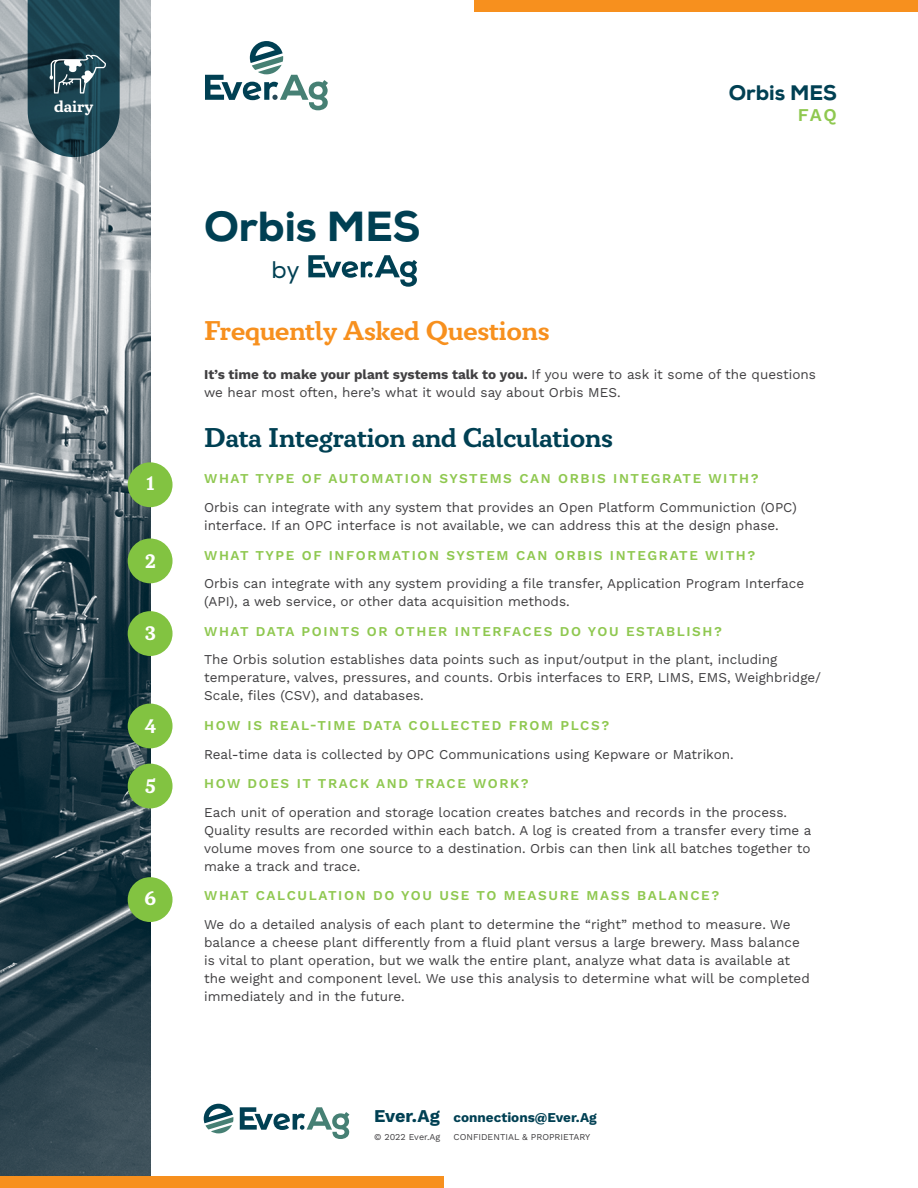
<style>
.page{position:relative;width:918px;height:1188px;background:#fff}
.page>*{position:absolute;margin:0;border:0;box-sizing:border-box;transform-origin:0 0}
.t1{font:800 42px "Nexa";color:#004053}
.t2{font:700 27px "Circe Slab B";color:#004053}
.t3{font:700 27px "Circe Slab B";color:#f7901e}
.t4{font:24px "Nexa";color:#004053}
.t5{font:800 21px "Nexa";color:#004053}
.t6{font:700 19.5px "Circe Slab B";color:#fff}
.t7{font:600 18px "Work Sans";color:#8fc850}
.t8{font:700 16.5px "Circe Slab C";color:#fff}
.t9{font:13.5px/18px "Work Sans";color:#414042}
.t10{font:600 13.5px "Work Sans";letter-spacing:.12em;color:#8fc850}
.t11{font:700 13.5px "Work Sans";color:#004053}
.t12{font:9px "Work Sans";color:#414042}
.s1{font-weight:700}
.s2{font-size:18px}
</style>
<div class="page">
<img style="left:0;top:0;width:150px;height:1176px">
<svg style="left:205px;top:41px;width:123px;height:69px"></svg>
<div style="left:474px;top:0;width:444px;height:12px;background:#f7901e"></div>
<div style="left:0;top:1176px;width:444px;height:12px;background:#f7901e"></div>
<div style="left:128px;top:462px;width:45px;height:45px;background:#82c341;border-radius:50%"></div>
<div style="left:128px;top:538px;width:45px;height:45px;background:#82c341;border-radius:50%"></div>
<div style="left:128px;top:611px;width:45px;height:45px;background:#82c341;border-radius:50%"></div>
<div style="left:128px;top:704px;width:45px;height:44px;background:#82c341;border-radius:50%"></div>
<div style="left:128px;top:764px;width:45px;height:44px;background:#82c341;border-radius:50%"></div>
<div style="left:128px;top:877px;width:45px;height:45px;background:#82c341;border-radius:50%"></div>
<svg style="left:28px;top:0;width:92px;height:157px;background:#2a4e5a"></svg>
<svg style="left:308px;top:255px;width:109px;height:32px"></svg>
<svg style="left:204px;top:1104px;width:29px;height:29px"></svg>
<svg style="left:240px;top:1107px;width:109px;height:32px"></svg>
<p class="t8" style="left:54px;top:96px;width:41px">dairy</p>
<h3 class="t6" style="left:146px;top:472px;width:10px">1</h3>
<h3 class="t6" style="left:145px;top:550px;width:12px">2</h3>
<h3 class="t6" style="left:145px;top:622px;width:12px">3</h3>
<h3 class="t6" style="left:145px;top:715px;width:13px">4</h3>
<h3 class="t6" style="left:145px;top:775px;width:12px">5</h3>
<h3 class="t6" style="left:145px;top:887px;width:13px">6</h3>
<h3 class="t5" style="left:729px;top:79px;width:110px">Orbis MES</h3>
<h1 class="t1" style="left:204px;top:200px;width:218px">Orbis MES</h1>
<h3 class="t4" style="left:272px;top:255px;width:29px">by</h3>
<h3 class="t7" style="left:798px;top:101px;width:41px">FAQ</h3>
<h2 class="t3" style="left:204px;top:315px;width:347px">Frequently Asked Questions</h2>
<p class="t9" style="left:204px;top:364px;width:613px"><span class="s1">It’s time to make your plant systems talk to you.</span> If you were to ask it some of the questions we hear most often, here’s what it would say about Orbis MES.</p>
<h2 class="t2" style="left:204px;top:422px;width:410px">Data Integration and Calculations</h2>
<p class="t10" style="left:204px;top:469px;width:556px">WHAT TYPE OF AUTOMATION SYSTEMS CAN ORBIS INTEGRATE WITH?</p>
<p class="t9" style="left:204px;top:498px;width:594px">Orbis can integrate with any system that provides an Open Platform Communiction (OPC) interface. If an OPC interface is not available, we can address this at the design phase.</p>
<p class="t10" style="left:204px;top:545px;width:553px">WHAT TYPE OF INFORMATION SYSTEM CAN ORBIS INTEGRATE WITH?</p>
<p class="t9" style="left:204px;top:574px;width:602px">Orbis can integrate with any system providing a file transfer, Application Program Interface (API), a web service, or other data acquisition methods.</p>
<p class="t10" style="left:204px;top:621px;width:519px">WHAT DATA POINTS OR OTHER INTERFACES DO YOU ESTABLISH?</p>
<p class="t9" style="left:204px;top:650px;width:619px">The Orbis solution establishes data points such as input/output in the plant, including temperature, valves, pressures, and counts. Orbis interfaces to ERP, LIMS, EMS, Weighbridge/<br>Scale, files (CSV), and databases.</p>
<p class="t10" style="left:204px;top:715px;width:407px">HOW IS REAL-TIME DATA COLLECTED FROM PLCS?</p>
<p class="t9" style="left:204px;top:744px;width:531px">Real-time data is collected by OPC Communications using Kepware or Matrikon.</p>
<p class="t10" style="left:204px;top:773px;width:326px">HOW DOES IT TRACK AND TRACE WORK?</p>
<p class="t9" style="left:204px;top:803px;width:609px">Each unit of operation and storage location creates batches and records in the process.<br>Quality results are recorded within each batch. A log is created from a transfer every time a volume moves from one source to a destination. Orbis can then link all batches together to make a track and trace.</p>
<p class="t10" style="left:204px;top:886px;width:517px">WHAT CALCULATION DO YOU USE TO MEASURE MASS BALANCE?</p>
<p class="t9" style="left:204px;top:915px;width:607px">We do a detailed analysis of each plant to determine the “right” method to measure. We balance a cheese plant differently from a fluid plant versus a large brewery. Mass balance is vital to plant operation, but we walk the entire plant, analyze what data is available at the weight and component level. We use this analysis to determine what will be completed immediately and in the future.</p>
<p class="t11" style="left:374px;top:1107px;width:224px"><span class="s2">Ever.Ag</span> connections@Ever.Ag</p>
<p class="t12" style="left:374px;top:1130px;width:68px">© 2022 Ever.Ag</p>
<p class="t12" style="left:454px;top:1130px;width:138px">CONFIDENTIAL &amp; PROPRIETARY</p>
</div>
